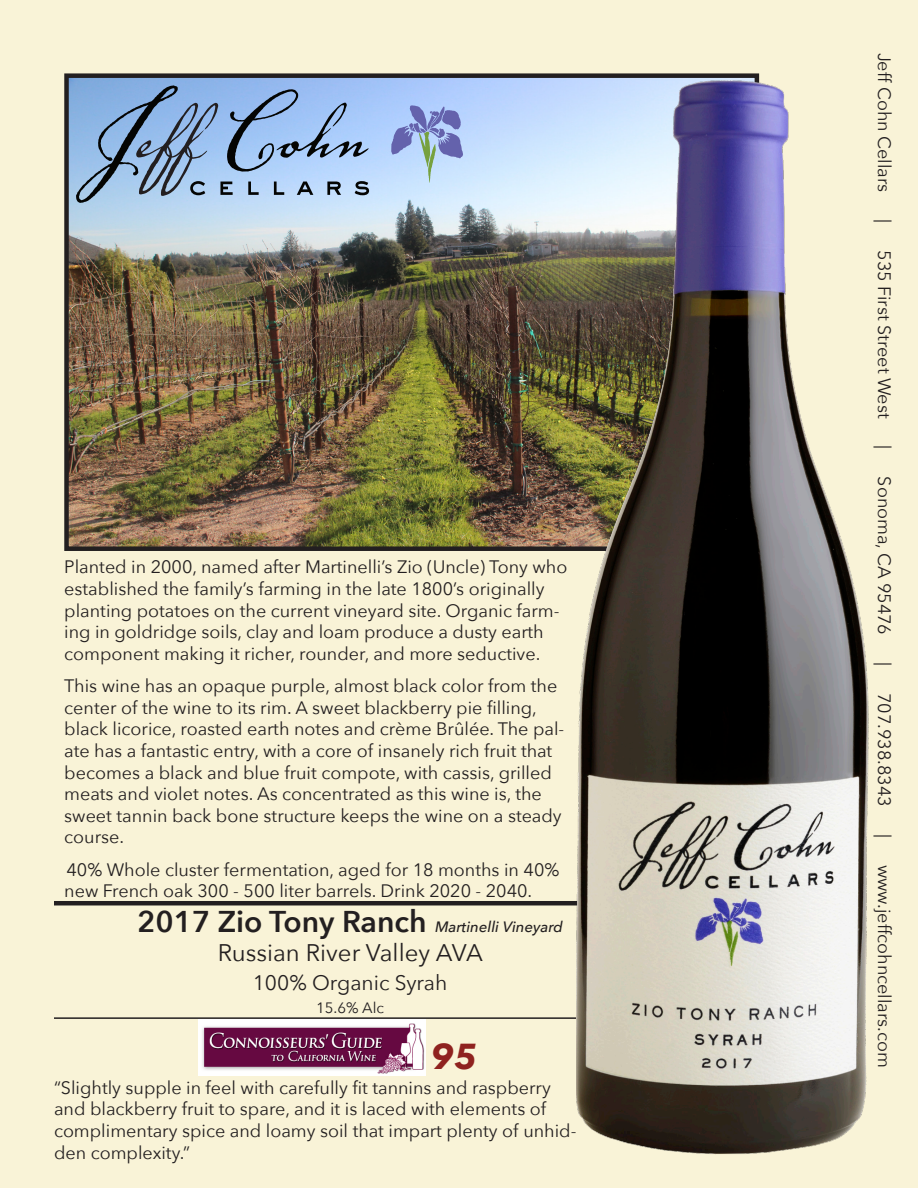
<style>
.page{position:relative;width:918px;height:1188px;background:#f9f3d7}
.page>*{position:absolute;margin:0;border:0;box-sizing:border-box;transform-origin:0 0}
.Alexandra{font:italic 700 36px "Avenir Next";color:#8f221f}
.Alexandra-2{font:24px "Avenir Next";color:#231f20}
.Alexandra-3{font:21px "Avenir Next";color:#231f20}
.Alexandra-4{font:18px/21.6px "Avenir Next";color:#231f20}
.Alexandra-5{font:italic 500 15px "Avenir Next";color:#231f20}
.Alexandra-6{font:15px "Avenir Next";color:#231f20}
.s1{font-weight:600;font-style:normal;font-size:30px}
</style>
<div class="page">
<hr style="left:54px;top:1017px;width:547px;height:2px;background:#231f20">
<hr style="left:54px;top:901px;width:540px;height:4px;background:#231f20">
<img style="left:69px;top:78px;width:508px;height:468px">
<div style="left:64px;top:73px;width:695px;height:478px;border:4px solid #231f20"></div>
<svg style="left:76px;top:85px;width:293px;height:118px;background:#8caad0"></svg>
<svg style="left:391px;top:105px;width:72px;height:78px;background:#a0b4dd"></svg>
<img style="left:577px;top:73px;width:291px;height:1082px">
<img style="left:198px;top:1019px;width:228px;height:57px">
<p class="Alexandra-4" style="left:64px;top:556px;width:505px">Planted in 2000, named after Martinelli’s Zio (Uncle) Tony who established the family’s farming in the late 1800’s originally planting potatoes on the current vineyard site. Organic farm&shy;ing in goldridge soils, clay and loam produce a dusty earth component making it richer, rounder, and more seductive.</p>
<p class="Alexandra-4" style="left:64px;top:674px;width:502px">This wine has an opaque purple, almost black color from the center of the wine to its rim. A sweet blackberry pie filling, black licorice, roasted earth notes and crème Brûlée. The pal&shy;ate has a fantastic entry, with a core of insanely rich fruit that becomes a black and blue fruit compote, with cassis, grilled meats and violet notes. As concentrated as this wine is, the sweet tannin back bone structure keeps the wine on a steady course.</p>
<p class="Alexandra-4" style="left:64px;top:858px;width:497px">40% Whole cluster fermentation, aged for 18 months in 40% new French oak 300 - 500 liter barrels. Drink 2020 - 2040.</p>
<p class="Alexandra-5" style="left:137px;top:915px;width:427px"><span class="s1">2017 Zio Tony Ranch</span> Martinelli Vineyard</p>
<p class="Alexandra-2" style="left:218px;top:933px;width:267px">Russian River Valley AVA</p>
<p class="Alexandra-3" style="left:253px;top:965px;width:196px">100% Organic Syrah</p>
<p class="Alexandra-6" style="left:316px;top:996px;width:69px">15.6% Alc</p>
<p class="Alexandra" style="left:431px;top:1025px;width:48px">95</p>
<p class="Alexandra-4" style="left:54px;top:1076px;width:524px">“Slightly supple in feel with carefully fit tannins and raspberry and blackberry fruit to spare, and it is laced with elements of complimentary spice and loamy soil that impart plenty of unhid&shy;den complexity.”</p>
<p class="Alexandra-4" style="left:896px;top:52px;width:141px;rotate:90deg">Jeff Cohn Cellars</p>
<p class="Alexandra-4" style="left:896px;top:219px;width:5px;rotate:90deg">|</p>
<p class="Alexandra-4" style="left:896px;top:250px;width:170px;rotate:90deg">535 First Street West</p>
<p class="Alexandra-4" style="left:896px;top:445px;width:5px;rotate:90deg">|</p>
<p class="Alexandra-4" style="left:896px;top:476px;width:160px;rotate:90deg">Sonoma, CA 95476</p>
<p class="Alexandra-4" style="left:896px;top:662px;width:5px;rotate:90deg">|</p>
<p class="Alexandra-4" style="left:896px;top:693px;width:115px;rotate:90deg">707.938.8343</p>
<p class="Alexandra-4" style="left:896px;top:834px;width:5px;rotate:90deg">|</p>
<p class="Alexandra-4" style="left:896px;top:865px;width:205px;rotate:90deg">www.jeffcohncellars.com</p>
</div>
